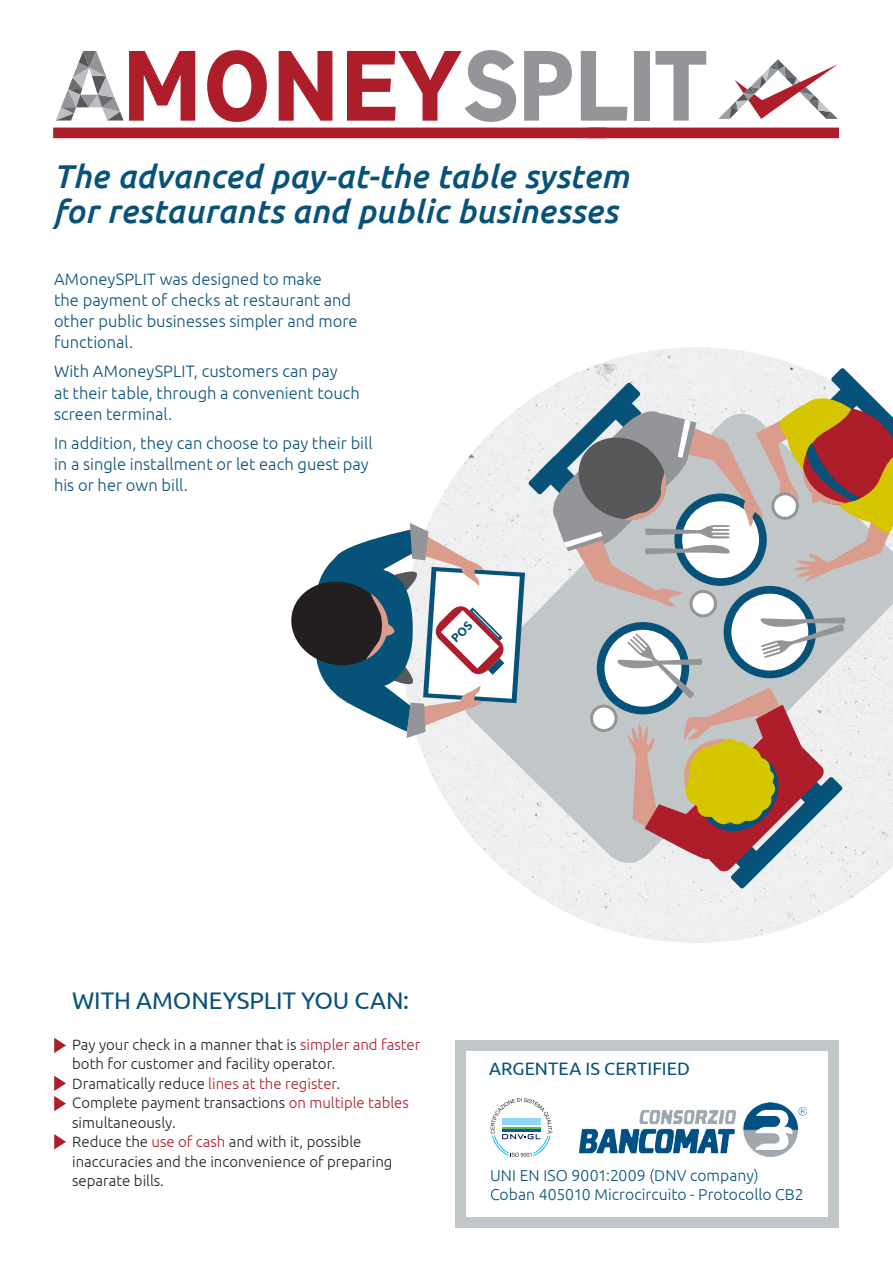
<style>
.page{position:relative;width:893px;height:1263px;background:#fff}
.page>*{position:absolute;margin:0;border:0;box-sizing:border-box;transform-origin:0 0}
.t1{font:italic 500 33px/34.5px "Ubuntu";letter-spacing:.01em;color:#075279}
.t2{font:24px "Ubuntu";letter-spacing:-.005em;color:#075279}
.t3{font:18px "Ubuntu";letter-spacing:.005em;color:#075279}
.t4{font:300 16.5px/21px "Ubuntu";color:#075279}
.t5{font:300 15.75px/19.5px "Ubuntu";letter-spacing:.005em;color:#075279}
.t6{font:300 15px/19.5px "Ubuntu";color:#231f20}
.s1{color:#ae1d2a}
</style>
<div class="page">
<svg style="left:207px;top:50px;width:60px;height:72px"></svg>
<svg style="left:279px;top:51px;width:53px;height:70px"></svg>
<svg style="left:347px;top:50px;width:169px;height:72px"></svg>
<svg style="left:524px;top:51px;width:48px;height:70px"></svg>
<svg style="left:581px;top:51px;width:46px;height:70px"></svg>
<div style="left:634px;top:51px;width:15px;height:70px;background:#939598"></div>
<svg style="left:655px;top:51px;width:51px;height:70px"></svg>
<svg style="left:56px;top:51px;width:139px;height:70px"></svg>
<svg style="left:54px;top:1038px;width:12px;height:15px"></svg>
<div style="left:53px;top:128px;width:534px;height:10px;background:#ae1d2a"></div>
<div style="left:587px;top:128px;width:252px;height:10px;background:#ae1d2a"></div>
<svg style="left:54px;top:1134px;width:12px;height:15px"></svg>
<svg style="left:718px;top:59px;width:120px;height:60px"></svg>
<svg style="left:54px;top:1076px;width:12px;height:35px"></svg>
<img style="left:528px;top:347px;width:336px;height:596px">
<img style="left:578px;top:1102px;width:229px;height:55px">
<svg style="left:491px;top:1098px;width:62px;height:59px"></svg>
<div style="left:455px;top:1040px;width:384px;height:10px;background:#c1c6c9"></div>
<div style="left:828px;top:1041px;width:11px;height:187px;background:#c1c6c9"></div>
<div style="left:455px;top:1041px;width:11px;height:187px;background:#c1c6c9"></div>
<div style="left:456px;top:1217px;width:381px;height:11px;background:#c1c6c9"></div>
<svg style="left:291px;top:368px;width:602px;height:521px"></svg>
<h1 class="t1" style="left:53px;top:158px;width:577px">The advanced pay-at-the table system for restaurants and public businesses</h1>
<p class="t4" style="left:54px;top:268px;width:305px">AMoneySPLIT was designed to make<br>the payment of checks at restaurant and other public businesses simpler and more functional.</p>
<p class="t4" style="left:54px;top:361px;width:307px">With AMoneySPLIT, customers can pay<br>at their table, through a convenient touch screen terminal.</p>
<p class="t4" style="left:54px;top:432px;width:320px">In addition, they can choose to pay their bill in a single installment or let each guest pay his or her own bill.</p>
<h2 class="t2" style="left:72px;top:986px;width:338px">WITH AMONEYSPLIT YOU CAN:</h2>
<p class="t6" style="left:72px;top:1034px;width:350px">Pay your check in a manner that is <span class="s1">simpler and faster </span>both for customer and facility operator.<br>Dramatically reduce <span class="s1">lines at the register</span>.<br>Complete payment transactions <span class="s1">on multiple tables </span>simultaneously.<br>Reduce the <span class="s1">use of cash</span> and with it, possible inaccuracies and the inconvenience of preparing separate bills.</p>
<p class="t3" style="left:489px;top:1058px;width:202px">ARGENTEA IS CERTIFIED</p>
<p class="t5" style="left:490px;top:1165px;width:315px">UNI EN ISO 9001:2009 (DNV company)<br>Coban 405010 Microcircuito - Protocollo CB2</p>
</div>
